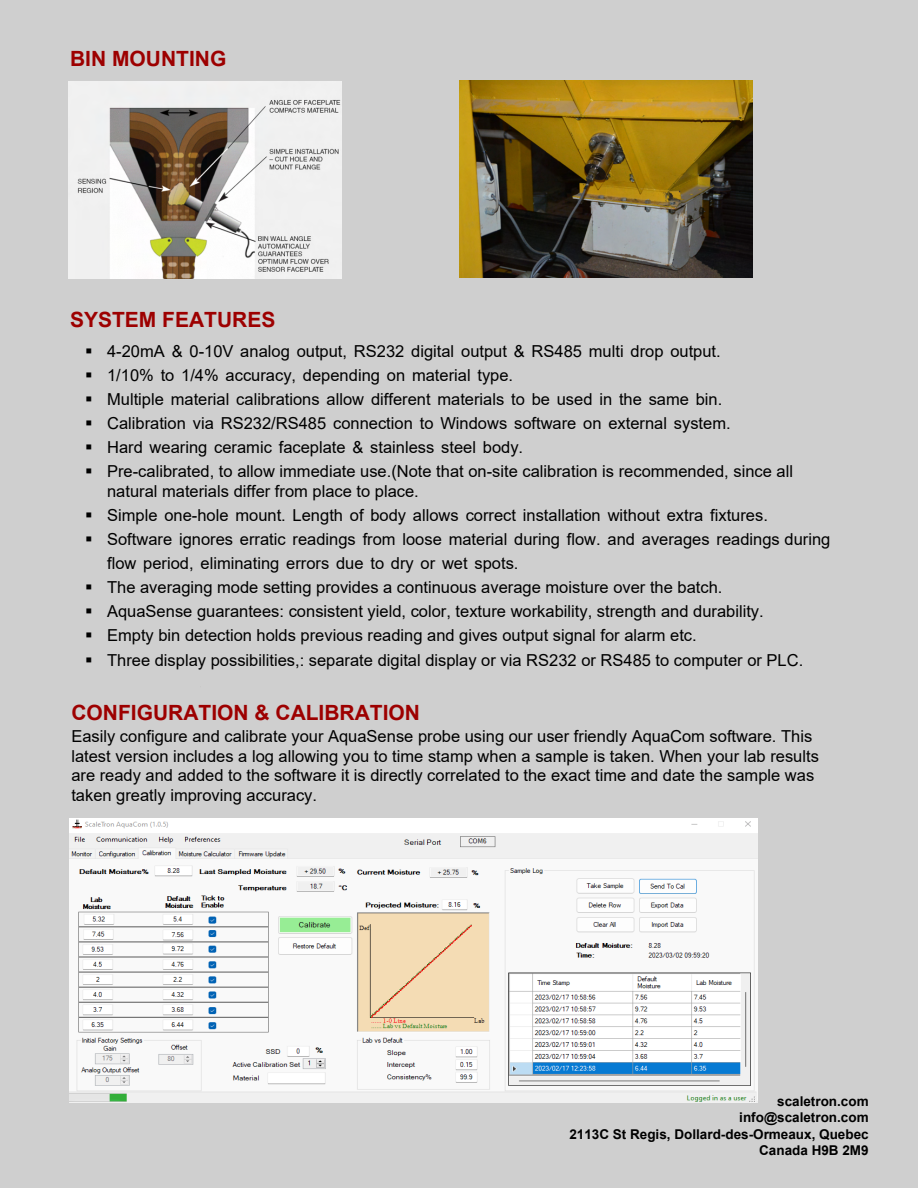
<style>
.page{position:relative;width:918px;height:1188px;background:#cfcfcf}
.page>*{position:absolute;margin:0;border:0;box-sizing:border-box;transform-origin:0 0}
.t1{font:700 21px "Arial";color:#9d0000}
.t2{font:16.5px/19.8px "Arial";color:#000}
.t3{font:700 13.5px/16.2px "Arial";color:#000;text-align:right}
</style>
<div class="page">
<img style="left:459px;top:81px;width:294px;height:196px">
<img style="left:69px;top:82px;width:272px;height:197px">
<img style="left:70px;top:819px;width:687px;height:283px">
<p class="t1" style="left:70px;top:43px;width:158px">BIN MOUNTING</p>
<p class="t1" style="left:70px;top:305px;width:207px">SYSTEM FEATURES</p>
<p class="t2" style="left:85px;top:341px;width:637px">▪ 4-20mA &amp; 0-10V analog output, RS232 digital output &amp; RS485 multi drop output.</p>
<p class="t2" style="left:85px;top:365px;width:430px">▪ 1/10% to 1/4% accuracy, depending on material type.</p>
<p class="t2" style="left:85px;top:389px;width:639px">▪ Multiple material calibrations allow different materials to be used in the same bin.</p>
<p class="t2" style="left:85px;top:413px;width:647px">▪ Calibration via RS232/RS485 connection to Windows software on external system.</p>
<p class="t2" style="left:85px;top:437px;width:440px">▪ Hard wearing ceramic faceplate &amp; stainless steel body.</p>
<p class="t2" style="left:107px;top:461px;width:687px;text-indent:-22px">▪ Pre-calibrated, to allow immediate use.(Note that on-site calibration is recommended, since all natural materials differ from place to place.</p>
<p class="t2" style="left:85px;top:505px;width:684px">▪ Simple one-hole mount. Length of body allows correct installation without extra fixtures.</p>
<p class="t2" style="left:107px;top:527px;width:725px;line-height:24px;text-indent:-22px">▪ Software ignores erratic readings from loose material during flow. and averages readings during flow period, eliminating errors due to dry or wet spots.</p>
<p class="t2" style="left:85px;top:577px;width:639px">▪ The averaging mode setting provides a continuous average moisture over the batch.</p>
<p class="t2" style="left:85px;top:601px;width:680px">▪ AquaSense guarantees: consistent yield, color, texture workability, strength and durability.</p>
<p class="t2" style="left:85px;top:626px;width:613px">▪ Empty bin detection holds previous reading and gives output signal for alarm etc.</p>
<p class="t2" style="left:85px;top:650px;width:720px">▪ Three display possibilities,: separate digital display or via RS232 or RS485 to computer or PLC.</p>
<p class="t1" style="left:71px;top:698px;width:350px">CONFIGURATION &amp; CALIBRATION</p>
<p class="t2" style="left:71px;top:726px;width:749px">Easily configure and calibrate your AquaSense probe using our user friendly AquaCom software. This latest version includes a log allowing you to time stamp when a sample is taken. When your lab results are ready and added to the software it is directly correlated to the exact time and date the sample was taken greatly improving accuracy.</p>
<p class="t3" style="left:569px;top:1094px;width:301px">scaletron.com<br>info@scaletron.com<br>2113C St Regis, Dollard-des-Ormeaux, Quebec<br>Canada H9B 2M9</p>
</div>
